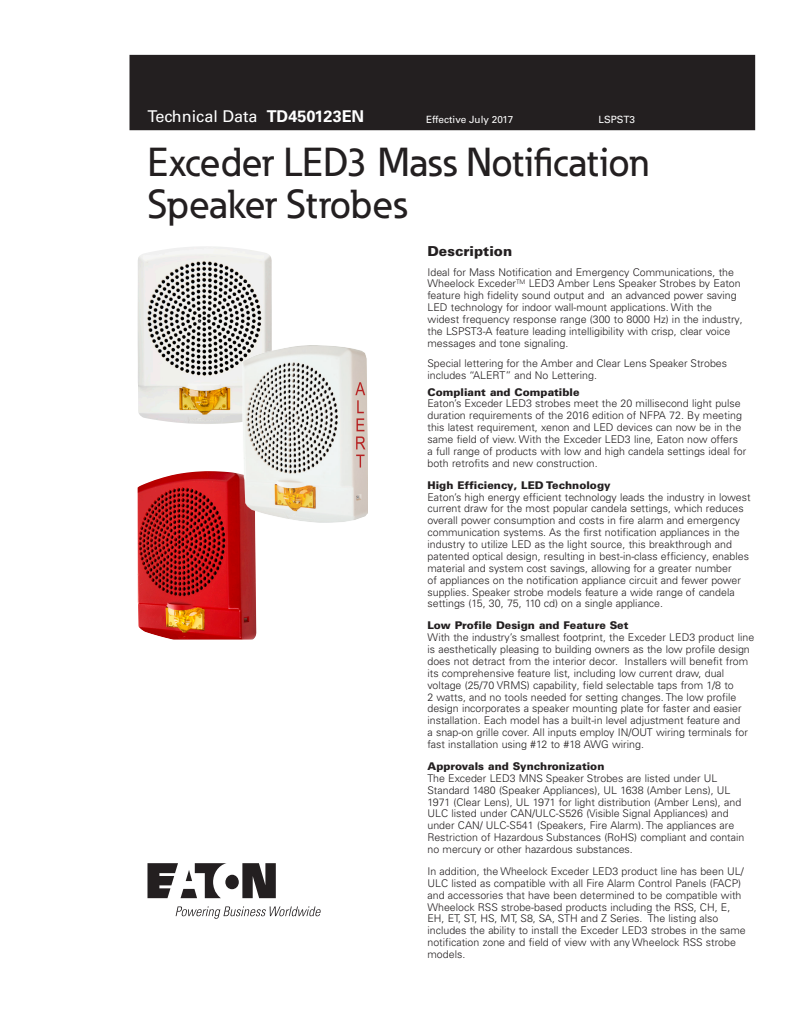
<style>
.page{position:relative;width:810px;height:1035px;background:#fff}
.page>*{position:absolute;margin:0;border:0;box-sizing:border-box;transform-origin:0 0}
._00_Product{font:500 40px/42.5px "Eaton";color:#231f20}
._00_Application{font:16.25px "Univers LT Std";color:#fff}
._01_Head1{font:900 13.75px "Univers LT Pro 75";color:#231f20}
._02_Body_Last{font:300 10.62px/11.9px "Univers LT Pro 45";color:#231f20}
._02_Body{font:300 10.62px/11.9px "Univers LT Pro 45";color:#231f20}
.t1{font:10px "Univers LT Std";color:#fff}
.s1{font-weight:700}
.s2{font-family:"Univers LT Pro 75";font-weight:900}
</style>
<div class="page">
<div style="left:130px;top:55px;width:625px;height:75px;background:#231f20"></div>
<img style="left:138px;top:471px;width:119px;height:169px">
<img style="left:138px;top:246px;width:134px;height:178px">
<img style="left:242px;top:346px;width:125px;height:176px">
<svg style="left:147px;top:863px;width:129px;height:35px"></svg>
<svg style="left:176px;top:906px;width:145px;height:13px"></svg>
<p class="_00_Application" style="left:148px;top:107px;width:218px">Technical Data <span class="s1">TD450123EN</span></p>
<p class="t1" style="left:426px;top:113px;width:89px">Effective July 2017</p>
<p class="t1" style="left:599px;top:113px;width:38px">LSPST3</p>
<p class="_00_Product" style="left:148px;top:140px;width:503px">Exceder LED3 Mass Notification<br>Speaker Strobes</p>
<p class="_01_Head1" style="left:428px;top:243px;width:86px">Description</p>
<p class="_02_Body" style="left:428px;top:266px;width:317px">Ideal for Mass Notification and Emergency Communications, the Wheelock Exceder<sup>TM</sup> LED3 Amber Lens Speaker Strobes by Eaton feature high fidelity sound output and an advanced power saving LED technology for indoor wall-mount applications. With the widest frequency response range (300 to 8000 Hz) in the industry, the LSPST3-A feature leading intelligibility with crisp, clear voice messages and tone signaling.</p>
<p class="_02_Body" style="left:428px;top:357px;width:301px">Special lettering for the Amber and Clear Lens Speaker Strobes includes “ALERT” and No Lettering.</p>
<p class="_02_Body_Last" style="left:428px;top:386px;width:320px"><span class="s2">Compliant and Compatible<br></span>Eaton’s Exceder LED3 strobes meet the 20 millisecond light pulse duration requirements of the 2016 edition of NFPA 72. By meeting this latest requirement, xenon and LED devices can now be in the same field of view. With the Exceder LED3 line, Eaton now offers<br>a full range of products with low and high candela settings ideal for both retrofits and new construction.</p>
<p class="_02_Body_Last" style="left:428px;top:479px;width:325px"><span class="s2">High Efficiency, LED Technology<br></span>Eaton’s high energy efficient technology leads the industry in lowest current draw for the most popular candela settings, which reduces overall power consumption and costs in fire alarm and emergency communication systems. As the first notification appliances in the industry to utilize LED as the light source, this breakthrough and patented optical design, resulting in best-in-class efficiency, enables material and system cost savings, allowing for a greater number<br>of appliances on the notification appliance circuit and fewer power supplies. Speaker strobe models feature a wide range of candela settings (15, 30, 75, 110 cd) on a single appliance.</p>
<p class="_02_Body_Last" style="left:428px;top:620px;width:328px"><span class="s2">Low Profile Design and Feature Set<br></span>With the industry’s smallest footprint, the Exceder LED3 product line is aesthetically pleasing to building owners as the low profile design does not detract from the interior decor. Installers will benefit from its comprehensive feature list, including low current draw, dual voltage (25/70 VRMS) capability, field selectable taps from 1/8 to<br>2 watts, and no tools needed for setting changes. The low profile design incorporates a speaker mounting plate for faster and easier installation. Each model has a built-in level adjustment feature and<br>a snap-on grille cover. All inputs employ IN/OUT wiring terminals for fast installation using #12 to #18 AWG wiring.</p>
<p class="_02_Body_Last" style="left:428px;top:760px;width:318px"><span class="s2">Approvals and Synchronization<br></span>The Exceder LED3 MNS Speaker Strobes are listed under UL Standard 1480 (Speaker Appliances), UL 1638 (Amber Lens), UL 1971 (Clear Lens), UL 1971 for light distribution (Amber Lens), and ULC listed under CAN/ULC-S526 (Visible Signal Appliances) and under CAN/ ULC-S541 (Speakers, Fire Alarm). The appliances are Restriction of Hazardous Substances (RoHS) compliant and contain no mercury or other hazardous substances.</p>
<p class="_02_Body_Last" style="left:428px;top:865px;width:320px">In addition, the Wheelock Exceder LED3 product line has been UL/ ULC listed as compatible with all Fire Alarm Control Panels (FACP) and accessories that have been determined to be compatible with Wheelock RSS strobe-based products including the RSS, CH, E, EH, ET, ST, HS, MT, S8, SA, STH and Z Series. The listing also includes the ability to install the Exceder LED3 strobes in the same notification zone and field of view with any Wheelock RSS strobe models.</p>
</div>
